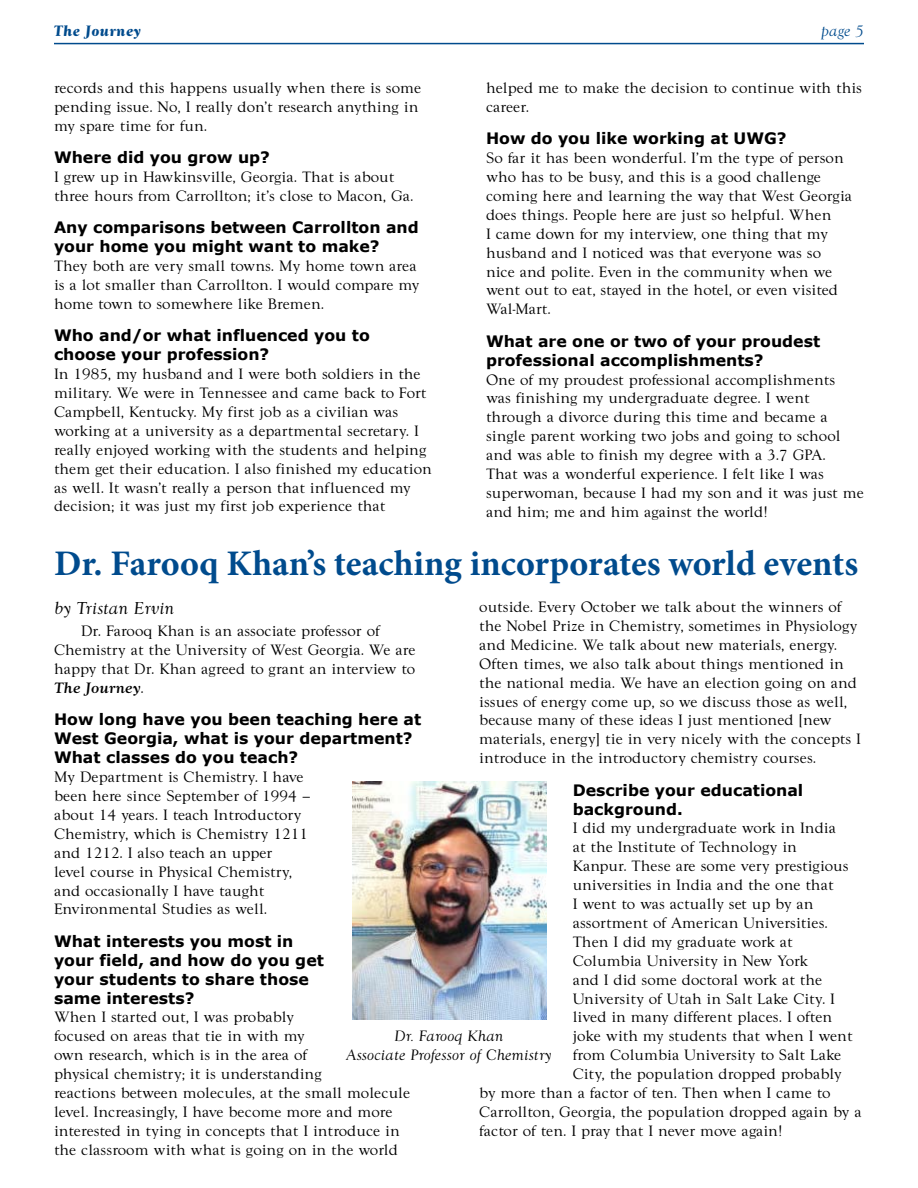
<style>
.page{position:relative;width:918px;height:1188px;background:#fff}
.page>*{position:absolute;margin:0;border:0;box-sizing:border-box;transform-origin:0 0}
.t1{font:700 36px "Minion Pro";color:#004b8d}
.t2{font:italic 18px "Goudy T";color:#000}
.t3{font:15.75px/18.9px "Goudy T";color:#000}
.t4{font:700 15.75px/18.9px "Verdana";color:#000}
.t5{font:italic 15.75px/18.9px "Goudy T";color:#000;text-align:center}
.t6{font:15.75px "Goudy T Med Ita";color:#000}
.t7{font:italic 700 15.75px "Goudy T";color:#004b8d}
.t8{font:italic 15.75px "Goudy T";color:#004b8d}
.s1{font-family:"Goudy T"}
</style>
<div class="page">
<hr style="left:54px;top:43px;width:810px;height:1px;background:#004b8d">
<img style="left:353px;top:782px;width:194px;height:237px">
<p class="t7" style="left:54px;top:21px;width:89px">The Journey</p>
<p class="t8" style="left:821px;top:21px;width:44px">page 5</p>
<p class="t3" style="left:54px;top:78px;width:369px">records and this happens usually when there is some pending issue. No, I really don’t research anything in my spare time for fun.</p>
<p class="t4" style="left:54px;top:147px;width:217px">Where did you grow up?</p>
<p class="t3" style="left:54px;top:167px;width:361px">I grew up in Hawkinsville, Georgia. That is about three hours from Carrollton; it’s close to Macon, Ga.</p>
<p class="t4" style="left:54px;top:218px;width:366px">Any comparisons between Carrollton and your home you might want to make?</p>
<p class="t3" style="left:54px;top:256px;width:367px">They both are very small towns. My home town area is a lot smaller than Carrollton. I would compare my home town to somewhere like Bremen.</p>
<p class="t4" style="left:54px;top:326px;width:317px">Who and/or what influenced you to choose your profession?</p>
<p class="t3" style="left:54px;top:364px;width:379px">In 1985, my husband and I were both soldiers in the military. We were in Tennessee and came back to Fort Campbell, Kentucky. My first job as a civilian was working at a university as a departmental secretary. I really enjoyed working with the students and helping them get their education. I also finished my education as well. It wasn’t really a person that influenced my decision; it was just my first job experience that</p>
<p class="t3" style="left:486px;top:78px;width:378px">helped me to make the decision to continue with this career.</p>
<p class="t4" style="left:486px;top:129px;width:302px">How do you like working at UWG?</p>
<p class="t3" style="left:486px;top:148px;width:368px">So far it has been wonderful. I’m the type of person who has to be busy, and this is a good challenge coming here and learning the way that West Georgia does things. People here are just so helpful. When<br>I came down for my interview, one thing that my husband and I noticed was that everyone was so nice and polite. Even in the community when we went out to eat, stayed in the hotel, or even visited Wal-Mart.</p>
<p class="t4" style="left:486px;top:331px;width:336px">What are one or two of your proudest professional accomplishments?</p>
<p class="t3" style="left:486px;top:370px;width:379px">One of my proudest professional accomplishments was finishing my undergraduate degree. I went through a divorce during this time and became a single parent working two jobs and going to school and was able to finish my degree with a 3.7 GPA.<br>That was a wonderful experience. I felt like I was superwoman, because I had my son and it was just me and him; me and him against the world!</p>
<h1 class="t1" style="left:54px;top:538px;width:806px">Dr. Farooq Khan’s teaching incorporates world events</h1>
<p class="t2" style="left:54px;top:597px;width:122px">by Tristan Ervin</p>
<p class="t3" style="left:54px;top:621px;width:363px;text-align:center">Dr. Farooq Khan is an associate professor of<br>Chemistry at the University of West Georgia. We are happy that Dr. Khan agreed to grant an interview to</p>
<p class="t6" style="left:54px;top:678px;width:91px">The Journey<span class="s1">.</span></p>
<p class="t4" style="left:54px;top:710px;width:369px">How long have you been teaching here at<br>West Georgia, what is your department?<br>What classes do you teach?</p>
<p class="t3" style="left:54px;top:767px;width:258px">My Department is Chemistry. I have been here since September of 1994 – about 14 years. I teach Introductory Chemistry, which is Chemistry 1211 and 1212. I also teach an upper<br>level course in Physical Chemistry, and occasionally I have taught Environmental Studies as well.</p>
<p class="t4" style="left:54px;top:931px;width:271px">What interests you most in your field, and how do you get your students to share those same interests?</p>
<p class="t3" style="left:54px;top:1008px;width:358px">When I started out, I was probably<br>focused on areas that tie in with my<br>own research, which is in the area of<br>physical chemistry; it is understanding<br>reactions between molecules, at the small molecule level. Increasingly, I have become more and more interested in tying in concepts that I introduce in the classroom with what is going on in the world</p>
<p class="t3" style="left:479px;top:597px;width:383px">outside. Every October we talk about the winners of the Nobel Prize in Chemistry, sometimes in Physiology and Medicine. We talk about new materials, energy.<br>Often times, we also talk about things mentioned in the national media. We have an election going on and issues of energy come up, so we discuss those as well, because many of these ideas I just mentioned [new materials, energy] tie in very nicely with the concepts I introduce in the introductory chemistry courses.</p>
<p class="t4" style="left:573px;top:780px;width:232px">Describe your educational background.</p>
<p class="t3" style="left:573px;top:819px;width:265px">I did my undergraduate work in India</p>
<p class="t3" style="left:573px;top:838px;width:226px">at the Institute of Technology in</p>
<p class="t3" style="left:573px;top:856px;width:277px">Kanpur. These are some very prestigious</p>
<p class="t3" style="left:573px;top:875px;width:263px">universities in India and the one that</p>
<p class="t3" style="left:573px;top:894px;width:242px">I went to was actually set up by an</p>
<p class="t3" style="left:573px;top:913px;width:257px">assortment of American Universities.</p>
<p class="t3" style="left:573px;top:932px;width:222px">Then I did my graduate work at</p>
<p class="t3" style="left:573px;top:951px;width:237px">Columbia University in New York</p>
<p class="t3" style="left:573px;top:970px;width:251px">and I did some doctoral work at the</p>
<p class="t3" style="left:573px;top:989px;width:264px">University of Utah in Salt Lake City. I</p>
<p class="t3" style="left:573px;top:1008px;width:261px">lived in many different places. I often</p>
<p class="t3" style="left:573px;top:1027px;width:282px">joke with my students that when I went</p>
<p class="t3" style="left:573px;top:1045px;width:270px">from Columbia University to Salt Lake</p>
<p class="t3" style="left:573px;top:1064px;width:271px">City, the population dropped probably</p>
<p class="t3" style="left:479px;top:1083px;width:353px">by more than a factor of ten. Then when I came to</p>
<p class="t3" style="left:479px;top:1102px;width:384px">Carrollton, Georgia, the population dropped again by a</p>
<p class="t3" style="left:479px;top:1121px;width:305px">factor of ten. I pray that I never move again!</p>
<p class="t5" style="left:346px;top:1026px;width:207px">Dr. Farooq Khan<br>Associate Professor of Chemistry</p>
</div>
